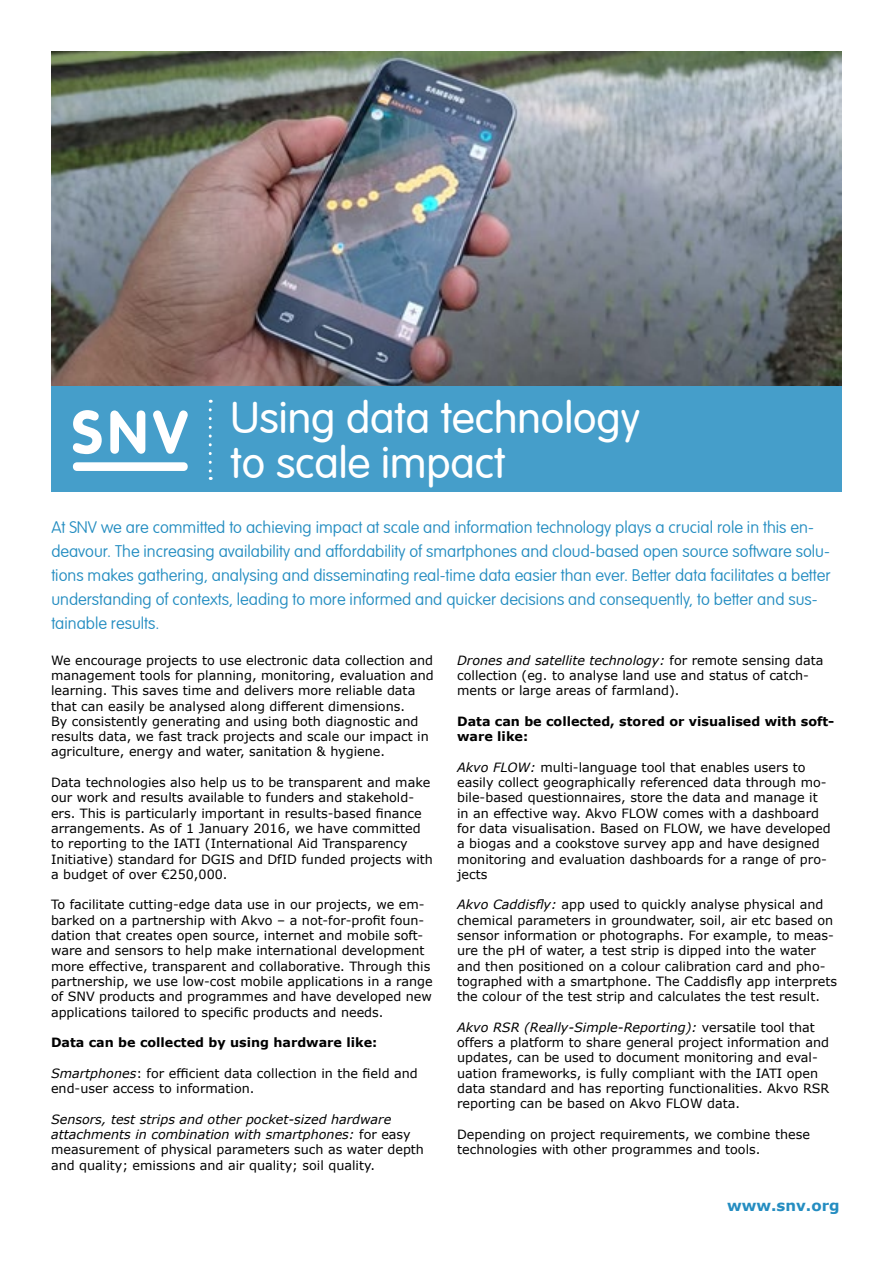
<style>
.page{position:relative;width:893px;height:1263px;background:#fff}
.page>*{position:absolute;margin:0;border:0;box-sizing:border-box;transform-origin:0 0}
.t1{font:300 43.5px/45px "VAG Rounded LT";color:#fff}
.t2{font:100 16.5px/24px "VAG Rounded LT";color:#248dc1}
.t3{font:700 15px "Verdana";color:#248dc1}
.t4{font:12.75px/15.3px "Verdana";color:#000}
.t5{font:700 12.75px/15.3px "Verdana";color:#000}
.s1{font-style:italic}
</style>
<div class="page">
<div style="left:51px;top:386px;width:791px;height:106px;background:#459eca"></div>
<img style="left:51px;top:51px;width:791px;height:335px">
<svg style="left:209px;top:410px;width:3px;height:70px"></svg>
<svg style="left:73px;top:410px;width:29px;height:44px"></svg>
<svg style="left:110px;top:410px;width:35px;height:44px"></svg>
<svg style="left:153px;top:410px;width:35px;height:44px"></svg>
<div style="left:73px;top:462px;width:115px;height:9px;background:#fff;border-radius:4px"></div>
<h1 class="t1" style="left:230px;top:397px;width:411px">Using data technology to scale impact</h1>
<p class="t2" style="left:51px;top:515px;width:781px">At SNV we are committed to achieving impact at scale and information technology plays a crucial role in this en&shy;deavour. The increasing availability and affordability of smartphones and cloud-based open source software solu&shy;tions makes gathering, analysing and disseminating real-time data easier than ever. Better data facilitates a better understanding of contexts, leading to more informed and quicker decisions and consequently, to better and sus&shy;tainable results.</p>
<p class="t4" style="left:51px;top:652px;width:384px">We encourage projects to use electronic data collection and management tools for planning, monitoring, evaluation and learning. This saves time and delivers more reliable data that can easily be analysed along different dimensions.<br>By consistently generating and using both diagnostic and results data, we fast track projects and scale our impact in agriculture, energy and water, sanitation &amp; hygiene.</p>
<p class="t4" style="left:51px;top:775px;width:383px">Data technologies also help us to be transparent and make our work and results available to funders and stakehold&shy;ers. This is particularly important in results-based finance arrangements. As of 1 January 2016, we have committed to reporting to the IATI (International Aid Transparency Initiative) standard for DGIS and DfID funded projects with a budget of over €250,000.</p>
<p class="t4" style="left:51px;top:897px;width:383px">To facilitate cutting-edge data use in our projects, we em&shy;barked on a partnership with Akvo – a not-for-profit foun&shy;dation that creates open source, internet and mobile soft&shy;ware and sensors to help make international development more effective, transparent and collaborative. Through this partnership, we use low-cost mobile applications in a range of SNV products and programmes and have developed new applications tailored to specific products and needs.</p>
<p class="t5" style="left:51px;top:1035px;width:328px">Data can be collected by using hardware like:</p>
<p class="t4" style="left:51px;top:1065px;width:368px"><span class="s1">Smartphones</span>: for efficient data collection in the field and end-user access to information.</p>
<p class="t4" style="left:51px;top:1111px;width:374px"><span class="s1">Sensors, test strips and other pocket-sized hardware attachments in combination with smartphones:</span> for easy measurement of physical parameters such as water depth and quality; emissions and air quality; soil quality.</p>
<p class="t4" style="left:457px;top:652px;width:368px"><span class="s1">Drones and satellite technology:</span> for remote sensing data collection (eg. to analyse land use and status of catch&shy;ments or large areas of farmland).</p>
<p class="t5" style="left:457px;top:713px;width:379px">Data can be collected, stored or visualised with soft&shy;ware like:</p>
<p class="t4" style="left:457px;top:759px;width:375px"><span class="s1">Akvo FLOW:</span> multi-language tool that enables users to easily collect geographically referenced data through mo&shy;bile-based questionnaires, store the data and manage it in an effective way. Akvo FLOW comes with a dashboard for data visualisation. Based on FLOW, we have developed a biogas and a cookstove survey app and have designed monitoring and evaluation dashboards for a range of pro&shy;jects</p>
<p class="t4" style="left:457px;top:897px;width:381px"><span class="s1">Akvo Caddisfly:</span> app used to quickly analyse physical and chemical parameters in groundwater, soil, air etc based on sensor information or photographs. For example, to meas&shy;ure the pH of water, a test strip is dipped into the water and then positioned on a colour calibration card and pho&shy;tographed with a smartphone. The Caddisfly app interprets the colour of the test strip and calculates the test result.</p>
<p class="t4" style="left:457px;top:1019px;width:374px"><span class="s1">Akvo RSR (Really-Simple-Reporting):</span> versatile tool that offers a platform to share general project information and updates, can be used to document monitoring and eval&shy;uation frameworks, is fully compliant with the IATI open data standard and has reporting functionalities. Akvo RSR reporting can be based on Akvo FLOW data.</p>
<p class="t4" style="left:457px;top:1126px;width:354px">Depending on project requirements, we combine these technologies with other programmes and tools.</p>
<p class="t3" style="left:727px;top:1195px;width:114px">www.snv.org</p>
</div>
